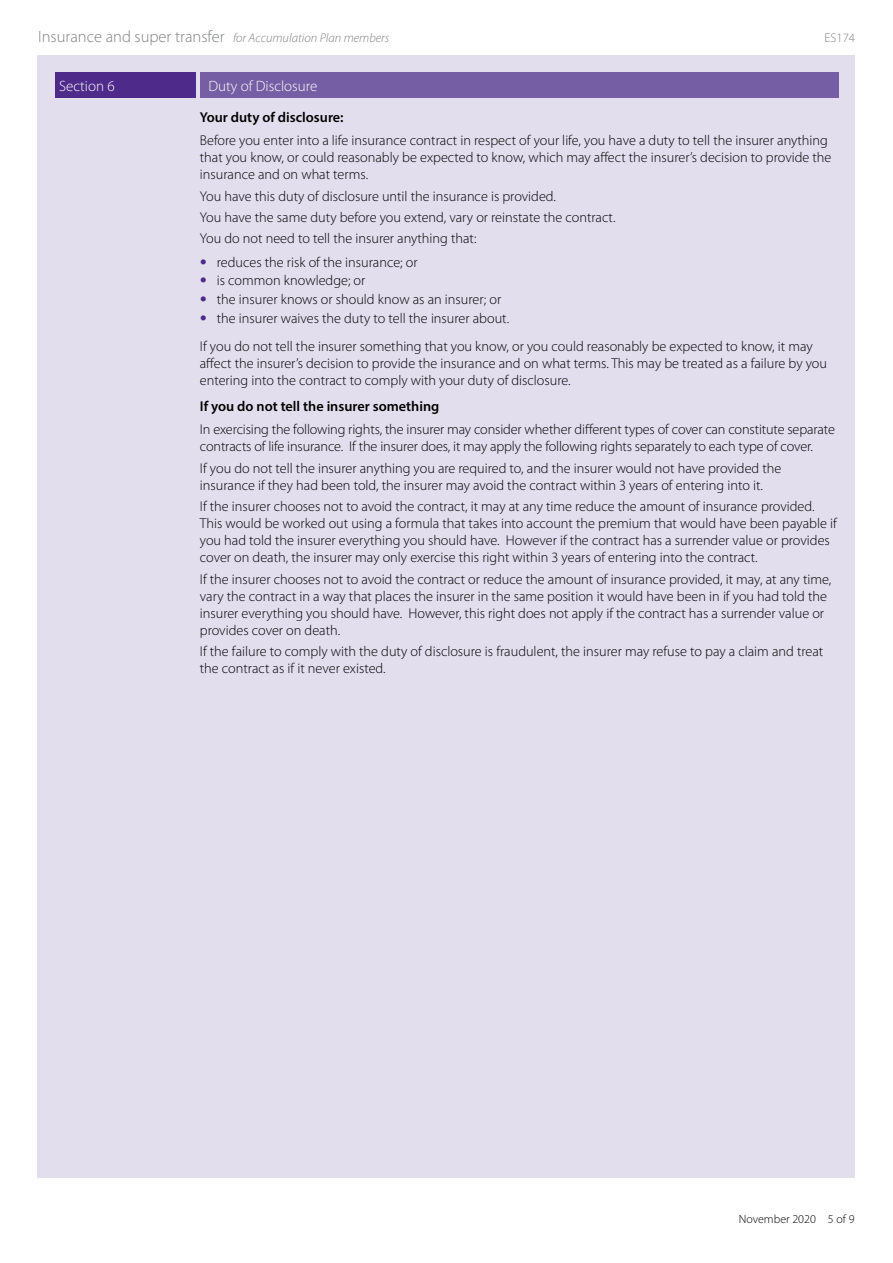
<style>
.page{position:relative;width:893px;height:1263px;background:#fff}
.page>*{position:absolute;margin:0;border:0;box-sizing:border-box;transform-origin:0 0}
.t1{font:300 15px "Myriad Pro";color:#fff}
.t2{font:300 14.25px/17.1px "Myriad Pro";color:#000}
.t3{font:600 14.25px "Myriad Pro";color:#000}
.t4{font:italic 300 12.75px "Myriad Pro";color:#808285}
.t5{font:300 12.75px "Myriad Pro";color:#808285}
.t6{font:300 12px "Myriad Pro";color:#000}
.s1{font-style:normal;font-size:16.5px}
.s2{font-family:"Helvetica Neue";font-weight:200;font-style:italic;color:#4e2b8a}
</style>
<div class="page">
<div style="left:38px;top:55px;width:817px;height:1123px;background:#e2deee"></div>
<div style="left:55px;top:72px;width:140px;height:26px;background:#4e2b8a"></div>
<div style="left:200px;top:72px;width:638px;height:26px;background:#765ea4"></div>
<p class="t4" style="left:38px;top:30px;width:352px"><span class="s1">Insurance and super transfer</span> for Accumulation Plan members</p>
<p class="t5" style="left:825px;top:30px;width:32px">ES174</p>
<p class="t1" style="left:59px;top:77px;width:57px">Section 6</p>
<p class="t1" style="left:208px;top:77px;width:110px">Duty of Disclosure</p>
<p class="t3" style="left:200px;top:108px;width:145px">Your duty of disclosure:</p>
<p class="t2" style="left:200px;top:132px;width:633px">Before you enter into a life insurance contract in respect of your life, you have a duty to tell the insurer anything that you know, or could reasonably be expected to know, which may affect the insurer’s decision to provide the insurance and on what terms.</p>
<p class="t2" style="left:200px;top:185px;width:417px;line-height:21.3px">You have this duty of disclosure until the insurance is provided.<br>You have the same duty before you extend, vary or reinstate the contract.<br>You do not need to tell the insurer anything that:</p>
<p class="t2" style="left:200px;top:253px;width:219px"><span class="s2">•</span> reduces the risk of the insurance; or</p>
<p class="t2" style="left:200px;top:272px;width:167px"><span class="s2">•</span> is common knowledge; or</p>
<p class="t2" style="left:200px;top:291px;width:303px"><span class="s2">•</span> the insurer knows or should know as an insurer; or</p>
<p class="t2" style="left:200px;top:304px;width:614px;line-height:28px"><span class="s2">•</span> the insurer waives the duty to tell the insurer about.<br>If you do not tell the insurer something that you know, or you could reasonably be expected to know, it may</p>
<p class="t2" style="left:200px;top:354px;width:629px">affect the insurer’s decision to provide the insurance and on what terms. This may be treated as a failure by you entering into the contract to comply with your duty of disclosure.</p>
<p class="t3" style="left:200px;top:397px;width:241px">If you do not tell the insurer something</p>
<p class="t2" style="left:200px;top:421px;width:636px">In exercising the following rights, the insurer may consider whether different types of cover can constitute separate contracts of life insurance. If the insurer does, it may apply the following rights separately to each type of cover.</p>
<p class="t2" style="left:200px;top:459px;width:583px">If you do not tell the insurer anything you are required to, and the insurer would not have provided the insurance if they had been told, the insurer may avoid the contract within 3 years of entering into it.</p>
<p class="t2" style="left:200px;top:498px;width:638px">If the insurer chooses not to avoid the contract, it may at any time reduce the amount of insurance provided.<br>This would be worked out using a formula that takes into account the premium that would have been payable if you had told the insurer everything you should have. However if the contract has a surrender value or provides cover on death, the insurer may only exercise this right within 3 years of entering into the contract.</p>
<p class="t2" style="left:200px;top:570px;width:633px">If the insurer chooses not to avoid the contract or reduce the amount of insurance provided, it may, at any time, vary the contract in a way that places the insurer in the same position it would have been in if you had told the insurer everything you should have. However, this right does not apply if the contract has a surrender value or provides cover on death.</p>
<p class="t2" style="left:200px;top:643px;width:625px">If the failure to comply with the duty of disclosure is fraudulent, the insurer may refuse to pay a claim and treat the contract as if it never existed.</p>
<p class="t6" style="left:739px;top:1211px;width:117px">November 2020 5 of 9</p>
</div>
